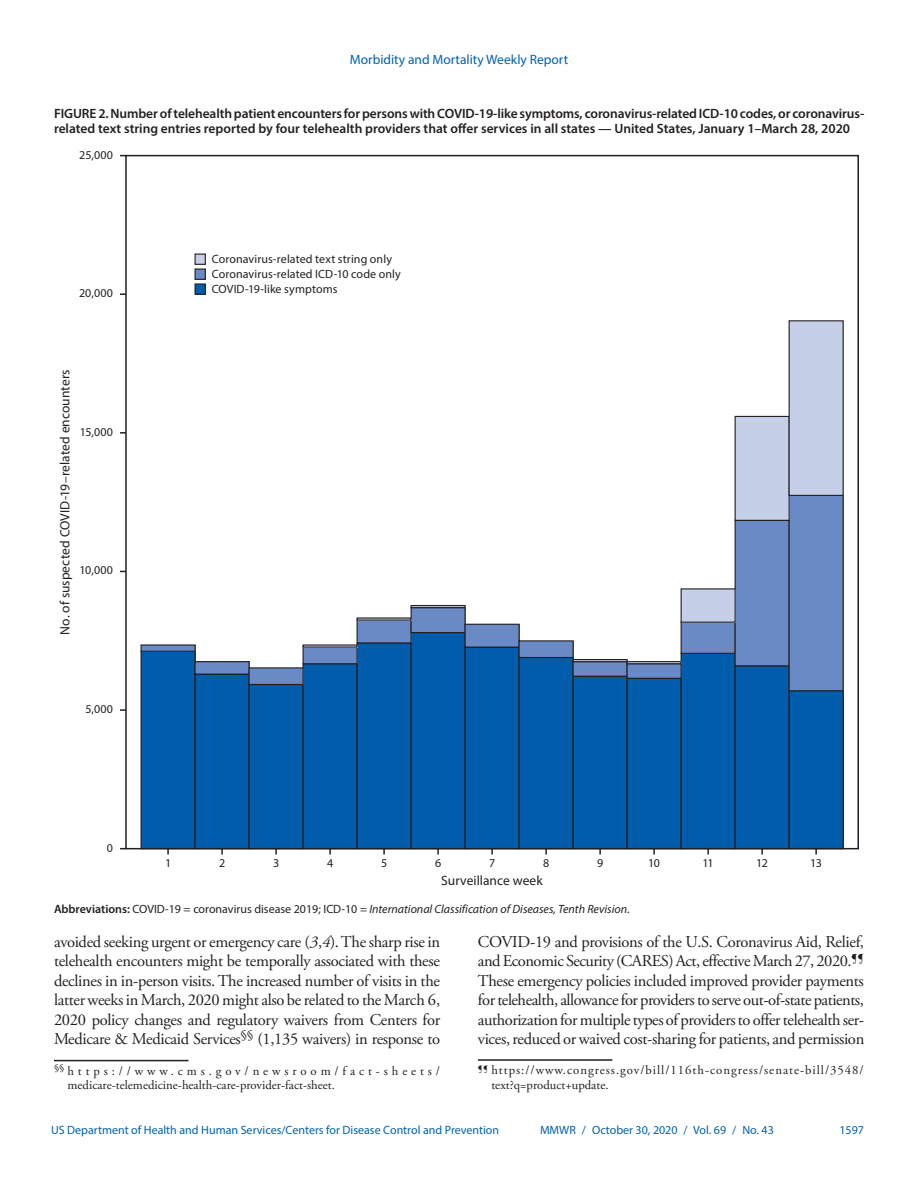
<style>
.page{position:relative;width:918px;height:1188px;background:#fff}
.page>*{position:absolute;margin:0;border:0;box-sizing:border-box;transform-origin:0 0}
.Paragraph{font:16.5px/19.5px "Adobe Garamond Pro";letter-spacing:-.02em;color:#231f20;text-align:justify}
.Figure_Title{font:600 13.5px/15px "Myriad Pro";letter-spacing:-.01em;color:#231f20}
.t1{font:13.5px "Myriad Pro";color:#231f20}
.t2{font:13.5px "Myriad Pro";color:#0161ab}
.footnote_w_rule_text{font:12.75px/14.2px "Adobe Garamond Pro";color:#231f20}
.footnote_w_rule_text-2{font:12.75px/14.2px "Adobe Garamond Pro";letter-spacing:.075em;color:#231f20}
.t3{font:12px "Myriad Pro";letter-spacing:.005em;color:#231f20}
.t4{font:12px "Myriad Pro";color:#0161ab}
.Abbreviations{font:italic 12px "Myriad Pro";color:#231f20}
.s1{font-weight:600;font-style:normal}
.s2{font-style:normal}
.s3{font-style:italic}
</style>
<div class="page">
<svg style="left:124px;top:154px;width:735px;height:696px"></svg>
<svg style="left:120px;top:293px;width:6px;height:2px"></svg>
<svg style="left:120px;top:432px;width:6px;height:2px"></svg>
<svg style="left:120px;top:709px;width:6px;height:2px"></svg>
<svg style="left:167px;top:849px;width:2px;height:6px"></svg>
<svg style="left:221px;top:849px;width:2px;height:6px"></svg>
<svg style="left:275px;top:849px;width:2px;height:6px"></svg>
<svg style="left:329px;top:849px;width:2px;height:6px"></svg>
<svg style="left:383px;top:849px;width:2px;height:6px"></svg>
<svg style="left:437px;top:849px;width:2px;height:6px"></svg>
<svg style="left:491px;top:849px;width:2px;height:6px"></svg>
<svg style="left:545px;top:849px;width:2px;height:6px"></svg>
<svg style="left:599px;top:849px;width:2px;height:6px"></svg>
<svg style="left:653px;top:849px;width:2px;height:6px"></svg>
<svg style="left:707px;top:849px;width:2px;height:6px"></svg>
<svg style="left:761px;top:849px;width:2px;height:6px"></svg>
<svg style="left:815px;top:849px;width:2px;height:6px"></svg>
<div style="left:195px;top:284px;width:10px;height:10px;background:#015dab"></div>
<div style="left:195px;top:283px;width:11px;height:12px;border:1px solid #231f20"></div>
<div style="left:195px;top:269px;width:10px;height:10px;background:#6a8ac5"></div>
<div style="left:195px;top:268px;width:11px;height:12px;border:1px solid #231f20"></div>
<div style="left:195px;top:254px;width:10px;height:10px;background:#c6cfe8"></div>
<div style="left:195px;top:254px;width:11px;height:11px;border:1px solid #231f20"></div>
<hr style="left:54px;top:1060px;width:134px;height:1px;background:#231f20">
<hr style="left:478px;top:1059px;width:134px;height:2px;background:#231f20">
<p class="t2" style="left:350px;top:51px;width:220px">Morbidity and Mortality Weekly Report</p>
<p class="Figure_Title" style="left:54px;top:106px;width:812px">FIGURE 2. Number of telehealth patient encounters for persons with COVID-19-like symptoms, coronavirus-related ICD-10 codes, or coronavirus&shy;related text string entries reported by four telehealth providers that offer services in all states — United States, January 1–March 28, 2020</p>
<p class="t3" style="left:79px;top:147px;width:35px">25,000</p>
<p class="t3" style="left:79px;top:286px;width:35px">20,000</p>
<p class="t1" style="left:57px;top:635px;width:267px;rotate:-90deg">No. of suspected COVID-19–related encounters</p>
<p class="t3" style="left:80px;top:424px;width:35px">15,000</p>
<p class="t3" style="left:80px;top:563px;width:35px">10,000</p>
<p class="t3" style="left:85px;top:702px;width:29px">5,000</p>
<p class="t3" style="left:107px;top:840px;width:8px">0</p>
<p class="t3" style="left:212px;top:251px;width:182px">Coronavirus-related text string only</p>
<p class="t3" style="left:212px;top:266px;width:191px">Coronavirus-related ICD-10 code only</p>
<p class="t3" style="left:212px;top:281px;width:127px">COVID-19-like symptoms</p>
<p class="t3" style="left:165px;top:855px;width:8px">1</p>
<p class="t3" style="left:219px;top:855px;width:8px">2</p>
<p class="t3" style="left:273px;top:855px;width:8px">3</p>
<p class="t3" style="left:327px;top:855px;width:8px">4</p>
<p class="t3" style="left:381px;top:855px;width:8px">5</p>
<p class="t3" style="left:435px;top:855px;width:8px">6</p>
<p class="t3" style="left:489px;top:855px;width:8px">7</p>
<p class="t3" style="left:543px;top:855px;width:8px">8</p>
<p class="t3" style="left:597px;top:855px;width:8px">9</p>
<p class="t3" style="left:648px;top:855px;width:13px">10</p>
<p class="t3" style="left:702px;top:855px;width:13px">11</p>
<p class="t3" style="left:756px;top:855px;width:13px">12</p>
<p class="t3" style="left:810px;top:855px;width:13px">13</p>
<p class="t1" style="left:441px;top:872px;width:103px">Surveillance week</p>
<p class="Abbreviations" style="left:54px;top:902px;width:577px"><span class="s1">Abbreviations:</span> <span class="s2">COVID-19 = coronavirus disease 2019; ICD-10 =</span> International Classification of Diseases, Tenth Revision<span class="s2">.</span></p>
<p class="Paragraph" style="left:54px;top:932px;width:388px">avoided seeking urgent or emergency care (<span class="s3">3</span>,<span class="s3">4</span>). The sharp rise in telehealth encounters might be temporally associated with these declines in in-person visits. The increased number of visits in the latter weeks in March, 2020 might also be related to the March 6, 2020 policy changes and regulatory waivers from Centers for Medicare &amp; Medicaid Services<sup>§§</sup> (1,135 waivers) in response to</p>
<p class="footnote_w_rule_text" style="left:68px;top:1064px;width:374px;text-indent:-14px"><sup>§§</sup>https://www.cms.gov/newsroom/fact-sheets/ medicare-telemedicine-health-care-provider-fact-sheet.</p>
<p class="Paragraph" style="left:478px;top:932px;width:388px">COVID-19 and provisions of the U.S. Coronavirus Aid, Relief, and Economic Security (CARES) Act, effective March 27, 2020.<sup>¶¶ </sup>These emergency policies included improved provider payments for telehealth, allowance for providers to serve out-of-state patients, authorization for multiple types of providers to offer telehealth ser&shy;vices, reduced or waived cost-sharing for patients, and permission</p>
<p class="footnote_w_rule_text-2" style="left:491px;top:1064px;width:374px;text-indent:-14px"><sup>¶¶</sup> https://www.congress.gov/bill/116th-congress/senate-bill/3548/ text?q=product+update.</p>
<p class="t4" style="left:51px;top:1123px;width:450px">US Department of Health and Human Services/Centers for Disease Control and Prevention</p>
<p class="t4" style="left:540px;top:1123px;width:235px">MMWR / October 30, 2020 / Vol. 69 / No. 43</p>
<p class="t4" style="left:839px;top:1123px;width:26px">1597</p>
</div>
